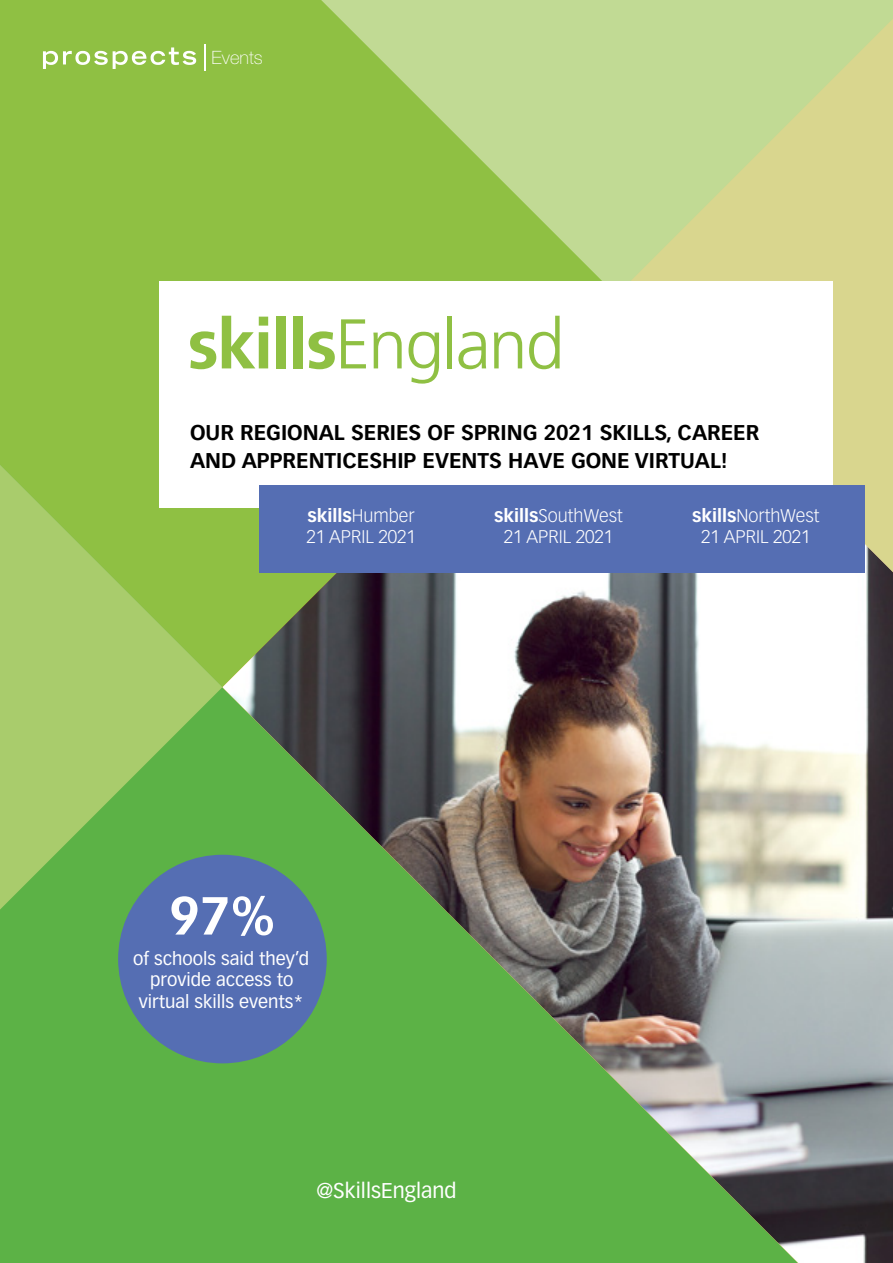
<style>
.page{position:relative;width:893px;height:1263px;background:#fff}
.page>*{position:absolute;margin:0;border:0;box-sizing:border-box;transform-origin:0 0}
.t1{font:700 52.5px "Vectora LT Pro";color:#fff}
.t2{font:700 21px/28.5px "Vectora LT Pro";color:#000}
.t3{font:21px "Vectora LT Pro";color:#fff}
.t4{font:100 18.3px "Helvetica Neue";color:#fff}
.t5{font:300 18px/21.6px "Vectora LT Pro";color:#fff;text-align:center}
.t6{font:18px/21.6px "Vectora LT Pro";color:#fff;text-align:center}
.s1{font-weight:700}
</style>
<div class="page">
<div style="left:0;top:0;width:321px;height:465px;background:#8fc043"></div>
<svg style="left:321px;top:0;width:572px;height:281px;background:#aace6f"></svg>
<div style="left:0;top:909px;width:222px;height:354px;background:#5cb246"></div>
<svg style="left:0;top:465px;width:222px;height:444px;background:#91c359"></svg>
<svg style="left:616px;top:19px;width:277px;height:275px;background:#ccd891"></svg>
<svg style="left:43px;top:47px;width:153px;height:22px"></svg>
<hr style="left:204px;top:44px;width:2px;height:27px;background:#fff">
<img style="left:222px;top:456px;width:671px;height:807px">
<div style="left:118px;top:855px;width:209px;height:208px;background:#556eb3;border-radius:50%"></div>
<div style="left:160px;top:282px;width:673px;height:226px;background:#fff"></div>
<svg style="left:190px;top:331px;width:26px;height:38px"></svg>
<svg style="left:222px;top:316px;width:46px;height:52px"></svg>
<div style="left:276px;top:316px;width:10px;height:52px;background:#8fc043"></div>
<div style="left:294px;top:316px;width:9px;height:52px;background:#8fc043"></div>
<svg style="left:309px;top:331px;width:26px;height:38px"></svg>
<svg style="left:341px;top:319px;width:25px;height:49px"></svg>
<svg style="left:373px;top:332px;width:29px;height:36px"></svg>
<svg style="left:409px;top:332px;width:30px;height:52px"></svg>
<hr style="left:448px;top:316px;width:4px;height:52px;background:#8fc043">
<svg style="left:458px;top:332px;width:28px;height:37px"></svg>
<svg style="left:494px;top:332px;width:28px;height:36px"></svg>
<svg style="left:529px;top:316px;width:31px;height:53px"></svg>
<div style="left:260px;top:485px;width:605px;height:87px;background:#556eb3"></div>
<p class="t4" style="left:212px;top:47px;width:53px">Events</p>
<p class="t2" style="left:190px;top:418px;width:571px">OUR REGIONAL SERIES OF SPRING 2021 SKILLS, CAREER<br>AND APPRENTICESHIP EVENTS HAVE GONE VIRTUAL!</p>
<p class="t5" style="left:306px;top:504px;width:111px;text-align:left"><span class="s1">skills</span>Humber<br>21 APRIL 2021</p>
<p class="t5" style="left:494px;top:504px;width:130px"><span class="s1">skills</span>SouthWest<br>21 APRIL 2021</p>
<p class="t5" style="left:692px;top:504px;width:129px"><span class="s1">skills</span>NorthWest<br>21 APRIL 2021</p>
<h1 class="t1" style="left:169px;top:884px;width:107px">97%</h1>
<p class="t6" style="left:133px;top:947px;width:178px">of schools said they’d provide access to virtual skills events*</p>
<p class="t3" style="left:316px;top:1178px;width:142px">@SkillsEngland</p>
</div>
